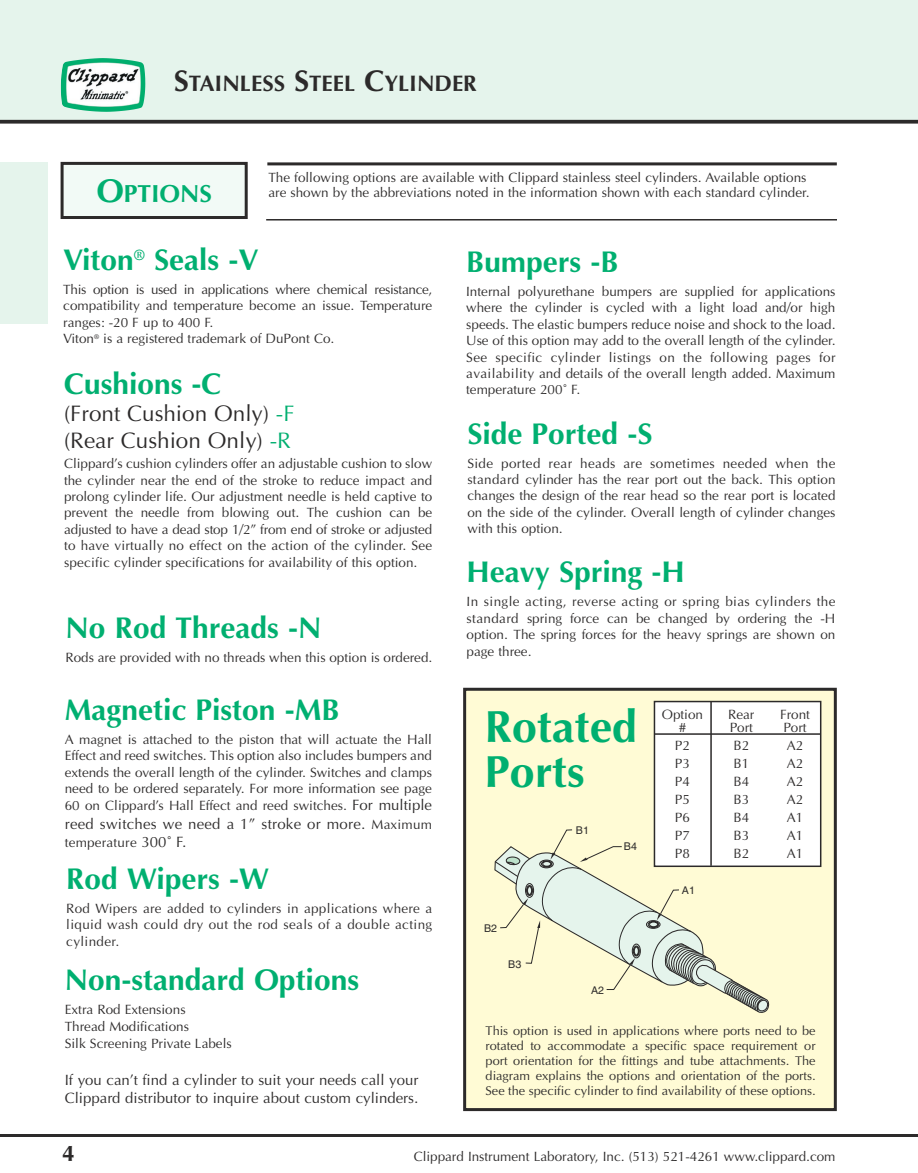
<style>
.page{position:relative;width:918px;height:1173px;background:#fff}
.page>*{position:absolute;margin:0;border:0;box-sizing:border-box;transform-origin:0 0}
.t1{font:700 45px/45px "Optima";color:#00af70}
.t2{font:700 30px "Optima";color:#00af70}
.t3{font:700 24.75px "Optima";color:#00af70}
.t4{font:22.5px/27px "Optima";color:#2c2a2a}
.t5{font:700 22.5px "Optima";color:#2c2a2a}
.t6{font:15px/18.3px "Optima";color:#2c2a2a}
.t7{font:13.5px/16.4px "Optima";color:#2c2a2a;text-align:justify}
.t8{font:12.75px/15px "Optima";color:#2c2a2a;text-align:justify}
.t9{font:10.65px "Helvetica";color:#2c2a2a}
.s1{font-size:30px}
.s2{font-size:33px}
.s3{color:#00af70}
.s4{font-size:15px}
.s5{font-size:13.5px}
</style>
<div class="page">
<div style="left:0;top:0;width:918px;height:121px;background:#e5f4ec"></div>
<svg style="left:0;top:120px;width:918px;height:4px;fill:#2c2a2a"></svg>
<img style="left:61px;top:58px;width:84px;height:54px">
<hr style="left:0;top:1134px;width:918px;height:3px;background:#2c2a2a">
<div style="left:0;top:162px;width:47px;height:162px;background:#e5f4ec"></div>
<div style="left:62px;top:163px;width:184px;height:55px;background:#f2faf6"></div>
<div style="left:61px;top:162px;width:187px;height:57px;border:3px solid #2c2a2a"></div>
<hr style="left:267px;top:162px;width:570px;height:3px;background:#2c2a2a">
<hr style="left:266px;top:219px;width:571px;height:2px;background:#2c2a2a">
<div style="left:465px;top:689px;width:370px;height:421px;background:#fffbd5"></div>
<div style="left:463px;top:688px;width:374px;height:423px;border:3px solid #2c2a2a"></div>
<div style="left:654px;top:702px;width:167px;height:164px;background:#fff"></div>
<div style="left:654px;top:701px;width:167px;height:166px;border:2px solid #2c2a2a"></div>
<svg style="left:494px;top:829px;width:275px;height:184px"></svg>
<hr style="left:654px;top:733px;width:167px;height:2px;background:#2c2a2a">
<hr style="left:710px;top:701px;width:2px;height:165px;background:#2c2a2a">
<h3 class="t5" style="left:174px;top:74px;width:305px"><span class="s1">S</span>TAINLESS <span class="s1">S</span>TEEL <span class="s1">C</span>YLINDER</h3>
<h3 class="t3" style="left:96px;top:183px;width:117px"><span class="s2">O</span>PTIONS</h3>
<p class="t7" style="left:268px;top:172px;width:543px;line-height:15px">The following options are available with Clippard stainless steel cylinders. Available options are shown by the abbreviations noted in the information shown with each standard cylinder.</p>
<h2 class="t2" style="left:63px;top:247px;width:197px">Viton<sup>®</sup> Seals -V</h2>
<p class="t7" style="left:63px;top:282px;width:371px;text-align:left">This option is used in applications where chemical resistance, compatibility and temperature become an issue. Temperature ranges: -20 F up to 400 F.<br>Viton<sup>®</sup> is a registered trademark of DuPont Co.</p>
<h2 class="t2" style="left:64px;top:371px;width:159px">Cushions -C</h2>
<h3 class="t4" style="left:64px;top:402px;width:232px">(Front Cushion Only) <span class="s3">-F </span>(Rear Cushion Only) <span class="s3">-R</span></h3>
<p class="t7" style="left:64px;top:457px;width:370px">Clippard’s cushion cylinders offer an adjustable cushion to slow the cylinder near the end of the stroke to reduce impact and prolong cylinder life. Our adjustment needle is held captive to prevent the needle from blowing out. The cushion can be adjusted to have a dead stop 1/2” from end of stroke or adjusted to have virtually no effect on the action of the cylinder. See specific cylinder specifications for availability of this option.</p>
<h2 class="t2" style="left:66px;top:615px;width:257px">No Rod Threads -N</h2>
<p class="t7" style="left:66px;top:650px;width:368px">Rods are provided with no threads when this option is ordered.</p>
<h2 class="t2" style="left:65px;top:697px;width:277px">Magnetic Piston -MB</h2>
<p class="t7" style="left:65px;top:732px;width:369px">A magnet is attached to the piston that will actuate the Hall Effect and reed switches. This option also includes bumpers and extends the overall length of the cylinder. Switches and clamps need to be ordered separately. For more information see page 60 on Clippard’s Hall Effect and reed switches. <span class="s4">For multiple</span></p>
<p class="t6" style="left:65px;top:816px;width:369px">reed switches we need a 1” stroke or more. <span class="s5">Maximum</span></p>
<p class="t7" style="left:65px;top:836px;width:123px">temperature <span class="s4">300˚ F.</span></p>
<h2 class="t2" style="left:66px;top:866px;width:204px">Rod Wipers -W</h2>
<p class="t7" style="left:66px;top:901px;width:368px">Rod Wipers are added to cylinders in applications where a liquid wash could dry out the rod seals of a double acting cylinder.</p>
<h2 class="t2" style="left:65px;top:968px;width:296px">Non-standard Options</h2>
<p class="t7" style="left:65px;top:1003px;width:168px;line-height:17px;text-align:left">Extra Rod Extensions<br>Thread Modifications<br>Silk Screening Private Labels</p>
<p class="t6" style="left:65px;top:1072px;width:355px">If you can’t find a cylinder to suit your needs call your<br>Clippard distributor to inquire about custom cylinders.</p>
<h2 class="t2" style="left:466px;top:249px;width:154px">Bumpers -B</h2>
<p class="t7" style="left:466px;top:284px;width:371px">Internal polyurethane bumpers are supplied for applications where the cylinder is cycled with a light load and/or high speeds. The elastic bumpers reduce noise and shock to the load.<br>Use of this option may add to the overall length of the cylinder.<br>See specific cylinder listings on the following pages for availability and details of the overall length added. Maximum temperature 200˚ F.</p>
<h2 class="t2" style="left:467px;top:421px;width:187px">Side Ported -S</h2>
<p class="t7" style="left:467px;top:456px;width:370px">Side ported rear heads are sometimes needed when the standard cylinder has the rear port out the back. This option changes the design of the rear head so the rear port is located on the side of the cylinder. Overall length of cylinder changes with this option.</p>
<h2 class="t2" style="left:467px;top:560px;width:220px">Heavy Spring -H</h2>
<p class="t7" style="left:467px;top:595px;width:370px">In single acting, reverse acting or spring bias cylinders the standard spring force can be changed by ordering the -H option. The spring forces for the heavy springs are shown on page three.</p>
<h1 class="t1" style="left:485px;top:708px;width:154px">Rotated<br>Ports</h1>
<p class="t9" style="left:484px;top:924px;width:15px">B2</p>
<p class="t9" style="left:508px;top:960px;width:15px">B3</p>
<p class="t9" style="left:576px;top:826px;width:15px">B1</p>
<p class="t9" style="left:624px;top:842px;width:15px">B4</p>
<p class="t9" style="left:591px;top:986px;width:15px">A2</p>
<p class="t7" style="left:662px;top:707px;width:43px">Option</p>
<p class="t7" style="left:728px;top:707px;width:28px">Rear</p>
<p class="t7" style="left:780px;top:707px;width:32px">Front</p>
<p class="t7" style="left:679px;top:721px;width:9px">#</p>
<p class="t7" style="left:730px;top:721px;width:25px">Port</p>
<p class="t7" style="left:783px;top:721px;width:25px">Port</p>
<p class="t7" style="left:675px;top:739px;width:17px">P2</p>
<p class="t7" style="left:733px;top:739px;width:17px">B2</p>
<p class="t7" style="left:787px;top:739px;width:18px">A2</p>
<p class="t7" style="left:675px;top:757px;width:17px">P3</p>
<p class="t7" style="left:733px;top:757px;width:17px">B1</p>
<p class="t7" style="left:787px;top:757px;width:18px">A2</p>
<p class="t7" style="left:675px;top:775px;width:17px">P4</p>
<p class="t7" style="left:733px;top:775px;width:17px">B4</p>
<p class="t7" style="left:787px;top:775px;width:18px">A2</p>
<p class="t7" style="left:675px;top:793px;width:17px">P5</p>
<p class="t7" style="left:733px;top:793px;width:17px">B3</p>
<p class="t7" style="left:787px;top:793px;width:18px">A2</p>
<p class="t7" style="left:675px;top:811px;width:17px">P6</p>
<p class="t7" style="left:733px;top:811px;width:17px">B4</p>
<p class="t7" style="left:787px;top:811px;width:18px">A1</p>
<p class="t7" style="left:675px;top:829px;width:17px">P7</p>
<p class="t7" style="left:733px;top:829px;width:17px">B3</p>
<p class="t7" style="left:787px;top:829px;width:18px">A1</p>
<p class="t7" style="left:675px;top:847px;width:17px">P8</p>
<p class="t7" style="left:733px;top:847px;width:17px">B2</p>
<p class="t7" style="left:787px;top:847px;width:18px">A1</p>
<p class="t9" style="left:682px;top:887px;width:15px">A1</p>
<p class="t8" style="left:486px;top:1024px;width:332px">This option is used in applications where ports need to be rotated to accommodate a specific space requirement or port orientation for the fittings and tube attachments. The diagram explains the options and orientation of the ports.<br>See the specific cylinder to find availability of these options.</p>
<h3 class="t5" style="left:62px;top:1144px;width:14px">4</h3>
<p class="t7" style="left:414px;top:1150px;width:423px">Clippard Instrument Laboratory, Inc. (513) 521-4261 www.clippard.com</p>
</div>
